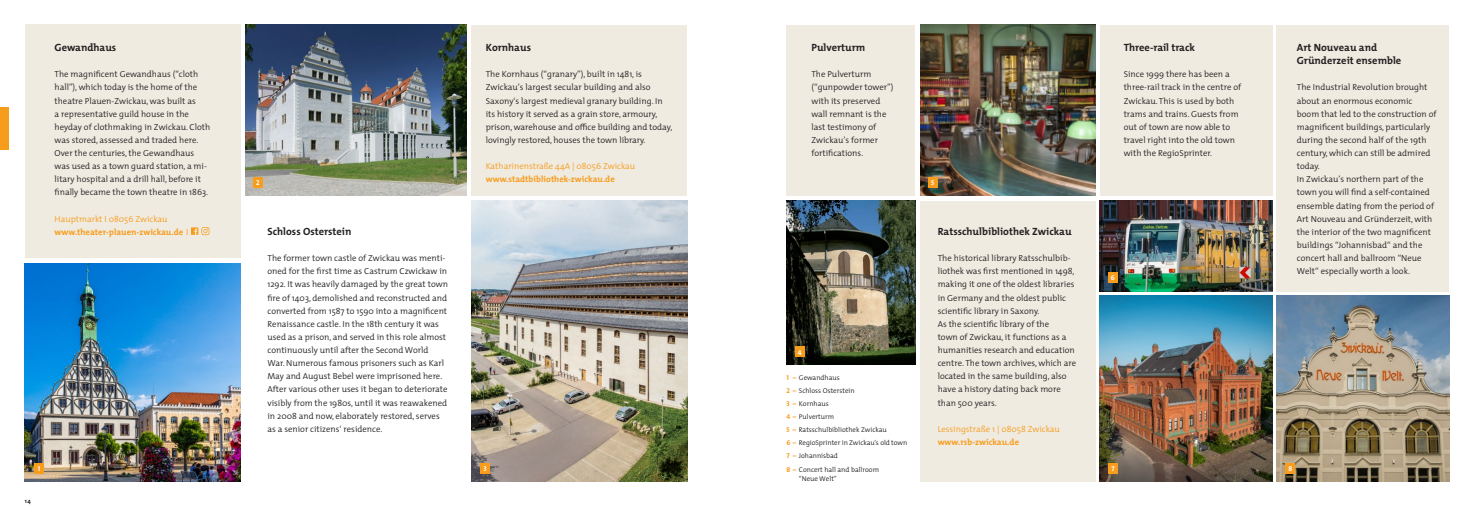
<style>
.page{position:relative;width:1474px;height:521px;background:#fff}
.page>*{position:absolute;margin:0;border:0;box-sizing:border-box;transform-origin:0 0}
.t1{font:700 10.5px/13.1px "The Mix";color:#231f20}
.t2{font:300 8.75px/13.1px "The Mix";color:#231f20}
.t3{font:700 8.75px/13.1px "The Mix";color:#f89c1c}
.t4{font:300 8.75px "The Mix";color:#f89c1c}
.t5{font:300 7px/13.1px "The Mix";color:#231f20}
.t6{font:7px "The Mix Bold Caps";color:#fff}
.t7{font:700 6.12px "The Sans";color:#231f20}
.s1{font-weight:300}
.s2{font-family:"The Mix Bold Caps";font-weight:400;color:#f89c1c}
.s3{font-weight:700;color:#f89c1c}
</style>
<div class="page">
<div style="left:0;top:107px;width:9px;height:42px;background:#f89c1c"></div>
<div style="left:471px;top:25px;width:216px;height:170px;background:#efebe1"></div>
<div style="left:1276px;top:25px;width:173px;height:266px;background:#efebe1"></div>
<div style="left:1099px;top:25px;width:173px;height:170px;background:#efebe1"></div>
<div style="left:25px;top:25px;width:216px;height:233px;background:#efebe1"></div>
<div style="left:786px;top:25px;width:129px;height:170px;background:#efebe1"></div>
<div style="left:920px;top:201px;width:175px;height:280px;background:#efebe1"></div>
<svg style="left:191px;top:227px;width:18px;height:8px"></svg>
<img style="left:471px;top:201px;width:216px;height:280px">
<img style="left:1099px;top:296px;width:173px;height:185px">
<img style="left:1276px;top:296px;width:173px;height:185px">
<img style="left:25px;top:263px;width:216px;height:218px">
<img style="left:1099px;top:201px;width:173px;height:90px">
<img style="left:786px;top:201px;width:129px;height:164px">
<img style="left:246px;top:25px;width:220px;height:170px">
<img style="left:920px;top:25px;width:175px;height:170px">
<div style="left:34px;top:463px;width:10px;height:11px;background:#f89c1c"></div>
<div style="left:253px;top:177px;width:10px;height:10px;background:#f89c1c"></div>
<div style="left:480px;top:463px;width:10px;height:11px;background:#f89c1c"></div>
<div style="left:795px;top:347px;width:9px;height:10px;background:#f89c1c"></div>
<div style="left:927px;top:177px;width:10px;height:10px;background:#f89c1c"></div>
<div style="left:1107px;top:272px;width:10px;height:11px;background:#f89c1c"></div>
<div style="left:1107px;top:463px;width:10px;height:11px;background:#f89c1c"></div>
<div style="left:1285px;top:463px;width:10px;height:11px;background:#f89c1c"></div>
<p class="t1" style="left:55px;top:41px;width:63px">Gewandhaus</p>
<p class="t2" style="left:55px;top:68px;width:157px">The magnificent Gewandhaus (“cloth hall”), which today is the home of the theatre Plauen-Zwickau, was built as<br>a representative guild house in the heyday of clothmaking in Zwickau. Cloth was stored, assessed and traded here.<br>Over the centuries, the Gewandhaus was used as a town guard station, a mi&shy;litary hospital and a drill hall, before it finally became the town theatre in 1863.</p>
<p class="t3" style="left:55px;top:212px;width:135px"><span class="s1">Hauptmarkt I 08056 Zwickau </span>www.theater-plauen-zwickau.de <span class="s1">I</span></p>
<p class="t6" style="left:38px;top:465px;width:4px">1</p>
<p class="t7" style="left:25px;top:496px;width:8px">14</p>
<p class="t6" style="left:256px;top:178px;width:5px">2</p>
<p class="t1" style="left:267px;top:224px;width:85px">Schloss Osterstein</p>
<p class="t2" style="left:267px;top:251px;width:182px">The former town castle of Zwickau was menti&shy;oned for the first time as Castrum Czwickaw in 1292. It was heavily damaged by the great town fire of 1403, demolished and reconstructed and converted from 1587 to 1590 into a magnificent Renaissance castle. In the 18th century it was used as a prison, and served in this role almost continuously until after the Second World<br>War. Numerous famous prisoners such as Karl May and August Bebel were imprisoned here.<br>After various other uses it began to deteriorate visibly from the 1980s, until it was reawakened in 2008 and now, elaborately restored, serves as a senior citizens‘ residence.</p>
<p class="t1" style="left:486px;top:41px;width:47px">Kornhaus</p>
<p class="t2" style="left:486px;top:68px;width:188px">The Kornhaus (“granary”), built in 1481, is Zwickau’s largest secular building and also Saxony‘s largest medieval granary building. In its history it served as a grain store, armoury, prison, warehouse and office building and today, lovingly restored, houses the town library.</p>
<p class="t4" style="left:486px;top:159px;width:151px">Katharinenstraße 44A | 08056 Zwickau</p>
<p class="t3" style="left:486px;top:173px;width:131px">www.stadtbibliothek-zwickau.de</p>
<p class="t6" style="left:483px;top:465px;width:5px">3</p>
<p class="t1" style="left:811px;top:41px;width:55px">Pulverturm</p>
<p class="t2" style="left:811px;top:68px;width:84px">The Pulverturm (“gunpowder tower”) with its preserved wall remnant is the last testimony of<br>Zwickau’s former fortifications.</p>
<p class="t6" style="left:798px;top:348px;width:5px">4</p>
<p class="t5" style="left:786px;top:370px;width:122px"><span class="s2">1</span> <span class="s3">–</span> Gewandhaus<br><span class="s2">2</span> <span class="s3">–</span> Schloss Osterstein<br><span class="s2">3</span> <span class="s3">–</span> Kornhaus<br><span class="s2">4</span> <span class="s3">–</span> Pulverturm<br><span class="s2">5</span> <span class="s3">–</span> Ratsschulbibliothek Zwickau<br><span class="s2">6</span> <span class="s3">–</span> RegioSprinter in Zwickau’s old town<br><span class="s2">7</span> <span class="s3">–</span> Johannisbad<br><span class="s2">8</span> <span class="s3">–</span> Concert hall and ballroom</p>
<p class="t5" style="left:799px;top:472px;width:39px">“Neue Welt”</p>
<p class="t6" style="left:931px;top:178px;width:5px">5</p>
<p class="t1" style="left:937px;top:224px;width:135px">Ratsschulbibliothek Zwickau</p>
<p class="t2" style="left:937px;top:251px;width:140px">The historical library Ratsschulbib&shy;liothek was first mentioned in 1498, making it one of the oldest libraries in Germany and the oldest public scientific library in Saxony.<br>As the scientific library of the<br>town of Zwickau, it functions as a humanities research and education centre. The town archives, which are located in the same building, also have a history dating back more than 500 years.</p>
<p class="t4" style="left:937px;top:421px;width:124px">Lessingstraße 1 | 08058 Zwickau</p>
<p class="t3" style="left:937px;top:435px;width:83px">www.rsb-zwickau.de</p>
<p class="t1" style="left:1123px;top:41px;width:73px">Three-rail track</p>
<p class="t2" style="left:1123px;top:68px;width:119px">Since 1999 there has been a three-rail track in the centre of<br>Zwickau. This is used by both trams and trains. Guests from out of town are now able to travel right into the old town with the RegioSprinter.</p>
<p class="t6" style="left:1110px;top:274px;width:6px">6</p>
<p class="t1" style="left:1296px;top:41px;width:106px">Art Nouveau and<br>Gründerzeit ensemble</p>
<p class="t2" style="left:1296px;top:81px;width:141px">The Industrial Revolution brought about an enormous economic boom that led to the construction of magnificent buildings, particularly during the second half of the 19th century, which can still be admired today.<br>In Zwickau’s northern part of the town you will find a self-contained ensemble dating from the period of<br>Art Nouveau and Gründerzeit, with the interior of the two magnificent buildings “Johannisbad“ and the concert hall and ballroom “Neue<br>Welt“ especially worth a look.</p>
<p class="t6" style="left:1111px;top:465px;width:5px">7</p>
<p class="t6" style="left:1288px;top:465px;width:5px">8</p>
</div>
